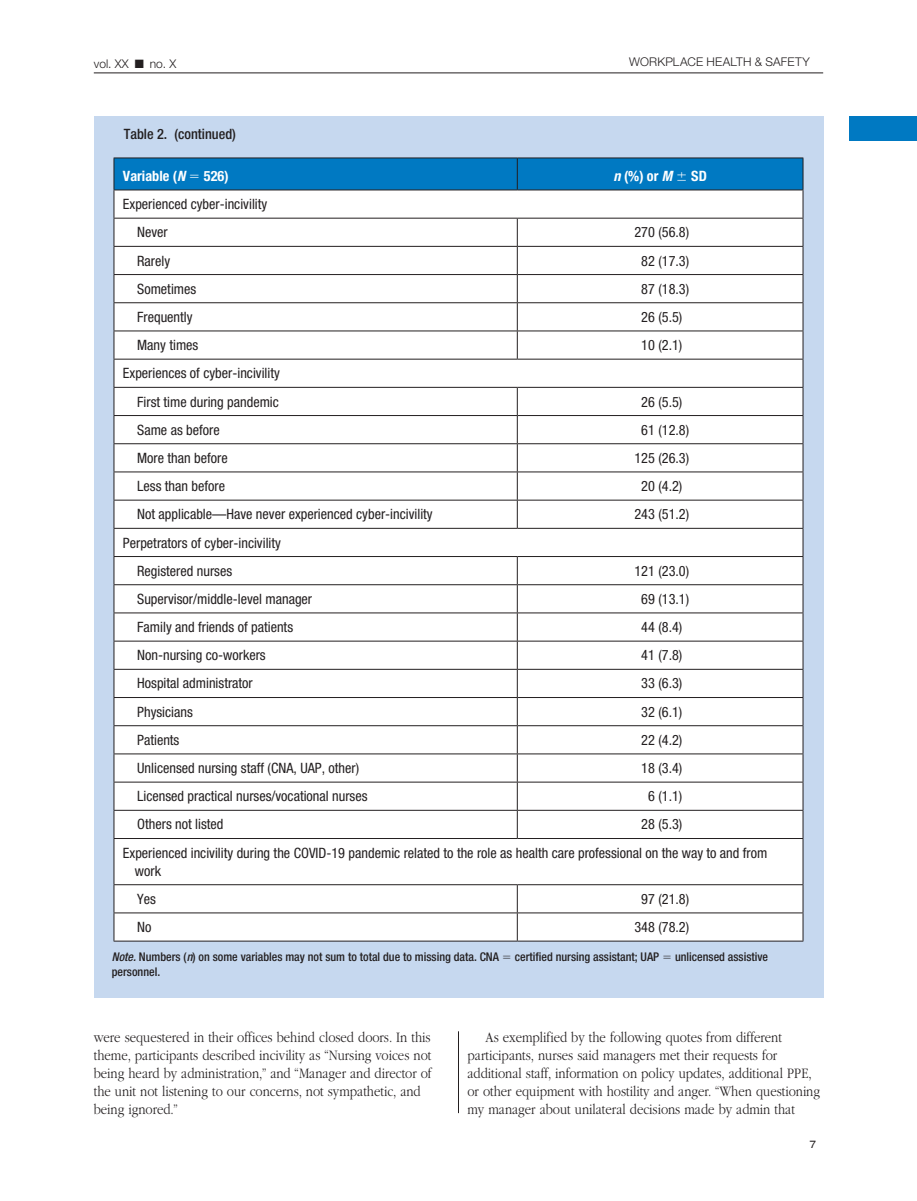
<style>
.page{position:relative;width:917px;height:1201px;background:#fff}
.page>*{position:absolute;margin:0;border:0;box-sizing:border-box;transform-origin:0 0}
.t1{font:300 15px/18px "ITC Garamond Std";color:#231f20;scale:.85 1}
.t2{font:condensed 14.25px/28.2px "Helvetica Neue LT Std";color:#231f20}
.t3{font:700 condensed 14.25px "Helvetica Neue LT Std";color:#fff}
.t4{font:500 condensed 14.25px "Helvetica Neue LT Std";color:#231f20}
.t5{font:500 condensed 12px "Helvetica Neue LT Std";color:#231f20}
.t6{font:300 12px "Helvetica Neue LT Std";letter-spacing:.015em;color:#231f20}
.t7{font:expanded 10.5px "Helvetica Neue LT Std";color:#231f20}
.s1{font-style:italic}
</style>
<div class="page">
<hr style="left:94px;top:72px;width:729px;height:1px;background:#231f20">
<div style="left:849px;top:116px;width:68px;height:25px;background:#0079c2"></div>
<hr style="left:458px;top:1030px;width:1px;height:82px;background:#231f20">
<div style="left:94px;top:139px;width:729px;height:858px;background:#c6d8ef"></div>
<div style="left:115px;top:838px;width:687px;height:102px;background:#fff"></div>
<hr style="left:802px;top:838px;width:1px;height:46px;background:#231f20">
<hr style="left:114px;top:157px;width:403px;height:1px;background:#231f20">
<hr style="left:517px;top:157px;width:286px;height:1px;background:#231f20">
<hr style="left:517px;top:837px;width:286px;height:1px;background:#231f20">
<hr style="left:114px;top:837px;width:403px;height:1px;background:#231f20">
<hr style="left:114px;top:838px;width:1px;height:46px;background:#231f20">
<hr style="left:114px;top:884px;width:403px;height:1px;background:#231f20">
<hr style="left:517px;top:884px;width:286px;height:1px;background:#231f20">
<hr style="left:114px;top:912px;width:403px;height:1px;background:#231f20">
<svg style="left:114px;top:884px;width:1px;height:56px"></svg>
<hr style="left:114px;top:940px;width:403px;height:1px;background:#231f20">
<hr style="left:517px;top:912px;width:286px;height:1px;background:#231f20">
<svg style="left:517px;top:884px;width:1px;height:56px"></svg>
<svg style="left:802px;top:884px;width:1px;height:56px"></svg>
<hr style="left:517px;top:940px;width:286px;height:1px;background:#231f20">
<div style="left:94px;top:116px;width:729px;height:35px;background:#c6d8ef"></div>
<svg style="left:114px;top:158px;width:689px;height:679px;background:#ebf0f3"></svg>
<p class="t6" style="left:94px;top:56px;width:84px">VOL. XX ■ NO. X</p>
<p class="t6" style="left:629px;top:55px;width:182px">WORKPLACE HEALTH &amp; SAFETY</p>
<p class="t4" style="left:124px;top:125px;width:114px">Table 2. (continued)</p>
<p class="t3" style="left:123px;top:167px;width:64px">Variable (<span class="s1">N</span></p>
<p class="t3" style="left:204px;top:167px;width:26px">526)</p>
<p class="t3" style="left:613px;top:167px;width:61px"><span class="s1">n</span> (%) or <span class="s1">M</span></p>
<p class="t3" style="left:691px;top:167px;width:17px">SD</p>
<p class="t2" style="left:137px;top:190px;width:132px;text-indent:-14px">Experienced cyber-incivility<br>Never</p>
<p class="t2" style="left:634px;top:218px;width:56px">270 (56.8)</p>
<p class="t2" style="left:137px;top:246px;width:34px">Rarely</p>
<p class="t2" style="left:641px;top:246px;width:49px">82 (17.3)</p>
<p class="t2" style="left:137px;top:274px;width:61px">Sometimes</p>
<p class="t2" style="left:641px;top:274px;width:49px">87 (18.3)</p>
<p class="t2" style="left:137px;top:302px;width:57px">Frequently</p>
<p class="t2" style="left:641px;top:302px;width:43px">26 (5.5)</p>
<p class="t2" style="left:137px;top:331px;width:63px">Many times</p>
<p class="t2" style="left:641px;top:331px;width:43px">10 (2.1)</p>
<p class="t2" style="left:123px;top:359px;width:158px;text-align:right">Experiences of cyber-incivility<br>First time during pandemic</p>
<p class="t2" style="left:641px;top:387px;width:43px">26 (5.5)</p>
<p class="t2" style="left:137px;top:415px;width:84px">Same as before</p>
<p class="t2" style="left:641px;top:415px;width:49px">61 (12.8)</p>
<p class="t2" style="left:137px;top:443px;width:92px">More than before</p>
<p class="t2" style="left:634px;top:443px;width:56px">125 (26.3)</p>
<p class="t2" style="left:137px;top:471px;width:89px">Less than before</p>
<p class="t2" style="left:641px;top:471px;width:43px">20 (4.2)</p>
<p class="t2" style="left:137px;top:500px;width:297px">Not applicable—Have never experienced cyber-incivility</p>
<p class="t2" style="left:634px;top:500px;width:56px">243 (51.2)</p>
<p class="t2" style="left:137px;top:528px;width:145px;text-indent:-14px">Perpetrators of cyber-incivility<br>Registered nurses</p>
<p class="t2" style="left:634px;top:556px;width:56px">121 (23.0)</p>
<p class="t2" style="left:137px;top:584px;width:176px">Supervisor/middle-level manager</p>
<p class="t2" style="left:641px;top:584px;width:49px">69 (13.1)</p>
<p class="t2" style="left:137px;top:612px;width:157px">Family and friends of patients</p>
<p class="t2" style="left:641px;top:612px;width:43px">44 (8.4)</p>
<p class="t2" style="left:137px;top:641px;width:130px">Non-nursing co-workers</p>
<p class="t2" style="left:641px;top:641px;width:43px">41 (7.8)</p>
<p class="t2" style="left:137px;top:669px;width:117px">Hospital administrator</p>
<p class="t2" style="left:641px;top:669px;width:43px">33 (6.3)</p>
<p class="t2" style="left:137px;top:697px;width:57px">Physicians</p>
<p class="t2" style="left:641px;top:697px;width:43px">32 (6.1)</p>
<p class="t2" style="left:137px;top:725px;width:44px">Patients</p>
<p class="t2" style="left:641px;top:725px;width:43px">22 (4.2)</p>
<p class="t2" style="left:137px;top:753px;width:223px">Unlicensed nursing staff (CNA, UAP, other)</p>
<p class="t2" style="left:641px;top:753px;width:43px">18 (3.4)</p>
<p class="t2" style="left:137px;top:781px;width:232px">Licensed practical nurses/vocational nurses</p>
<p class="t2" style="left:648px;top:781px;width:36px">6 (1.1)</p>
<p class="t2" style="left:137px;top:810px;width:88px">Others not listed</p>
<p class="t2" style="left:123px;top:810px;width:646px;text-indent:518px">28 (5.3)<br>Experienced incivility during the COVID-19 pandemic related to the role as health care professional on the way to and from</p>
<p class="t2" style="left:135px;top:856px;width:28px">work<br>Yes</p>
<p class="t2" style="left:641px;top:884px;width:49px">97 (21.8)</p>
<p class="t2" style="left:137px;top:912px;width:16px">No</p>
<p class="t2" style="left:634px;top:912px;width:56px">348 (78.2)</p>
<p class="t5" style="left:112px;top:949px;width:389px"><span class="s1">Note.</span> Numbers (<span class="s1">n</span>) on some variables may not sum to total due to missing data. CNA</p>
<p class="t5" style="left:515px;top:949px;width:146px">certified nursing assistant; UAP</p>
<p class="t5" style="left:675px;top:949px;width:95px">unlicensed assistive</p>
<p class="t5" style="left:112px;top:964px;width:50px">personnel.</p>
<p class="t1" style="left:94px;top:1028px;width:399px">were sequestered in their offices behind closed doors. In this theme, participants described incivility as “Nursing voices not being heard by administration,” and “Manager and director of the unit not listening to our concerns, not sympathetic, and being ignored.”</p>
<p class="t1" style="left:467px;top:1028px;width:416px;text-indent:18px">As exemplified by the following quotes from different participants, nurses said managers met their requests for additional staff, information on policy updates, additional PPE, or other equipment with hostility and anger. “When questioning my manager about unilateral decisions made by admin that</p>
<p class="t7" style="left:809px;top:1137px;width:8px">7</p>
</div>
